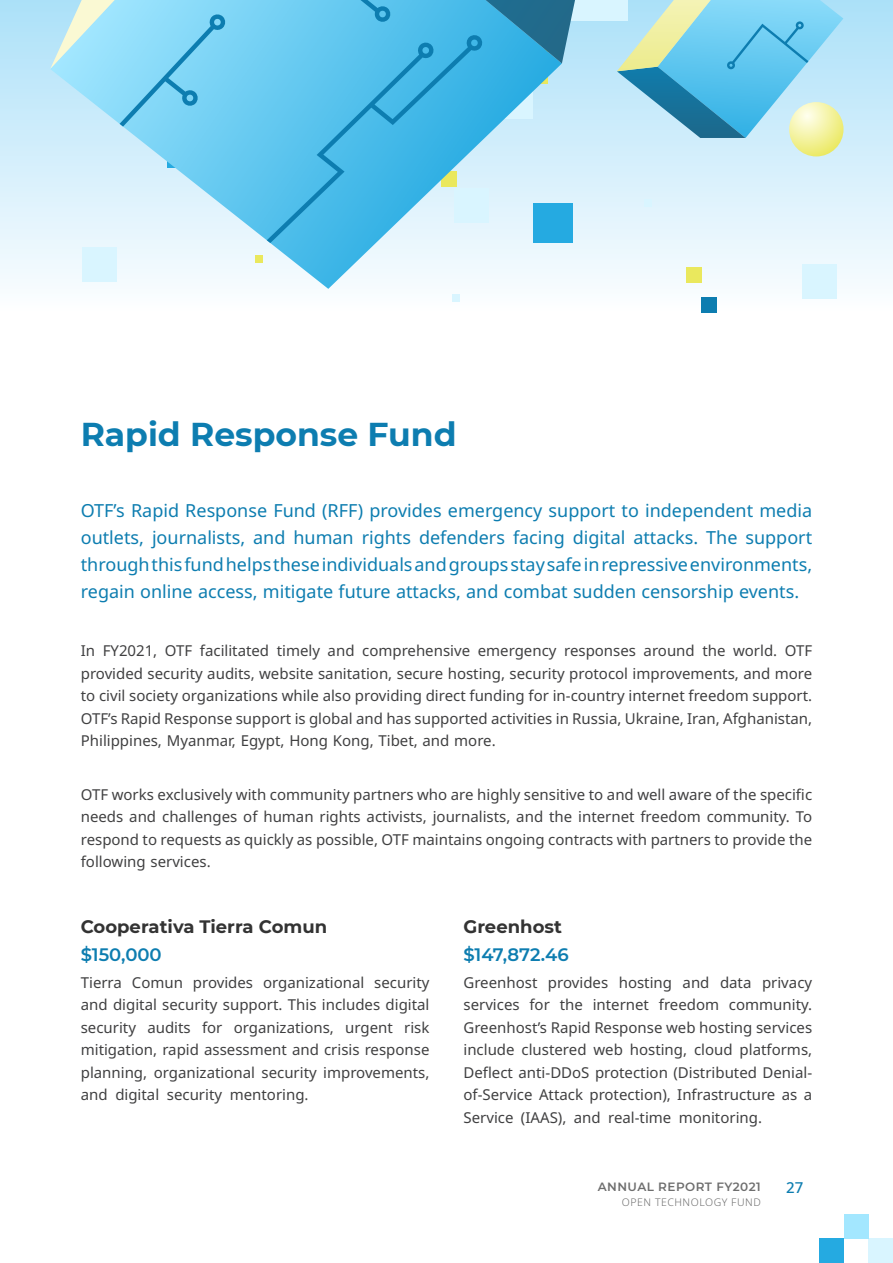
<style>
.page{position:relative;width:893px;height:1263px;background:#fff}
.page>*{position:absolute;margin:0;border:0;box-sizing:border-box;transform-origin:0 0}
._6_pt{font:700 33px "Montserrat";color:#0d7db0}
._6_pt-2{font:18px/27px "Noto Sans";color:#0d7db0;text-align:justify}
._6_pt-3{font:700 18px "Montserrat";color:#333}
._6_pt-4{font:600 18px "Montserrat";color:#0d7db0}
._6_pt-5{font:15px/22.5px "Noto Sans";color:#404041;text-align:justify}
.t1{font:500 15px "Noto Sans";color:#0d7db0}
.t2{font:600 12px "Montserrat";letter-spacing:.04em;color:#6e6e6e}
.t3{font:300 10.5px "Noto Sans";letter-spacing:.05em;color:#6e6e6e}
</style>
<div class="page">
<div style="left:0;top:0;width:893px;height:310px;background:linear-gradient(to bottom,#ace0f8,#fbfdff)"></div>
<div style="left:533px;top:0;width:95px;height:20px;background:#d9f5ff"></div>
<div style="left:452px;top:294px;width:8px;height:8px;background:#d9f5ff"></div>
<div style="left:802px;top:264px;width:34px;height:35px;background:#d9f5ff"></div>
<div style="left:533px;top:203px;width:39px;height:39px;background:#25aae1"></div>
<div style="left:686px;top:267px;width:15px;height:16px;background:#eae85d"></div>
<div style="left:701px;top:298px;width:16px;height:15px;background:#0d7db0"></div>
<div style="left:644px;top:199px;width:8px;height:8px;background:#d9f5ff"></div>
<svg style="left:617px;top:0;width:226px;height:138px;background:#84cce2"></svg>
<div style="left:796px;top:21px;width:8px;height:8px;border:2px solid #0d7db0;border-radius:50%"></div>
<div style="left:727px;top:61px;width:8px;height:8px;border:2px solid #0d7db0;border-radius:50%"></div>
<svg style="left:789px;top:102px;width:54px;height:54px;background:#f3f3a4"></svg>
<svg style="left:50px;top:0;width:512px;height:289px"></svg>
<svg style="left:486px;top:0;width:89px;height:63px;background:#3591b9"></svg>
<svg style="left:50px;top:0;width:65px;height:69px;background:#b9e8f1"></svg>
<svg style="left:120px;top:0;width:363px;height:243px;background:#71caee"></svg>
<div style="left:820px;top:1238px;width:24px;height:25px;background:#25aae1"></div>
<div style="left:868px;top:1238px;width:25px;height:25px;background:#d9f5ff"></div>
<div style="left:844px;top:1214px;width:24px;height:24px;background:#a3e7ff"></div>
<p class="_6_pt" style="left:81px;top:410px;width:377px">Rapid Response Fund</p>
<p class="_6_pt-2" style="left:81px;top:497px;width:733px">OTF’s Rapid Response Fund (RFF) provides emergency support to independent media outlets, journalists, and human rights defenders facing digital attacks. The support through this fund helps these individuals and groups stay safe in repressive environments, regain online access, mitigate future attacks, and combat sudden censorship events.</p>
<p class="_6_pt-5" style="left:81px;top:640px;width:733px">In FY2021, OTF facilitated timely and comprehensive emergency responses around the world. OTF provided security audits, website sanitation, secure hosting, security protocol improvements, and more to civil society organizations while also providing direct funding for in-country internet freedom support.<br>OTF’s Rapid Response support is global and has supported activities in Russia, Ukraine, Iran, Afghanistan, Philippines, Myanmar, Egypt, Hong Kong, Tibet, and more.</p>
<p class="_6_pt-5" style="left:81px;top:783px;width:733px">OTF works exclusively with community partners who are highly sensitive to and well aware of the specific needs and challenges of human rights activists, journalists, and the internet freedom community. To respond to requests as quickly as possible, OTF maintains ongoing contracts with partners to provide the following services.</p>
<p class="_6_pt-3" style="left:81px;top:913px;width:248px">Cooperativa Tierra Comun</p>
<p class="_6_pt-4" style="left:81px;top:942px;width:82px">$150,000</p>
<p class="_6_pt-5" style="left:81px;top:971px;width:350px">Tierra Comun provides organizational security and digital security support. This includes digital security audits for organizations, urgent risk mitigation, rapid assessment and crisis response planning, organizational security improvements, and digital security mentoring.</p>
<p class="_6_pt-3" style="left:463px;top:913px;width:100px">Greenhost</p>
<p class="_6_pt-4" style="left:463px;top:942px;width:107px">$147,872.46</p>
<p class="_6_pt-5" style="left:463px;top:971px;width:350px">Greenhost provides hosting and data privacy services for the internet freedom community.<br>Greenhost’s Rapid Response web hosting services include clustered web hosting, cloud platforms, Deflect anti-DDoS protection (Distributed Denial&shy;of-Service Attack protection), Infrastructure as a Service (IAAS), and real-time monitoring.</p>
<p class="t2" style="left:598px;top:1178px;width:165px">ANNUAL REPORT FY2021</p>
<p class="t1" style="left:786px;top:1177px;width:19px">27</p>
<p class="t3" style="left:622px;top:1194px;width:140px">OPEN TECHNOLOGY FUND</p>
</div>
